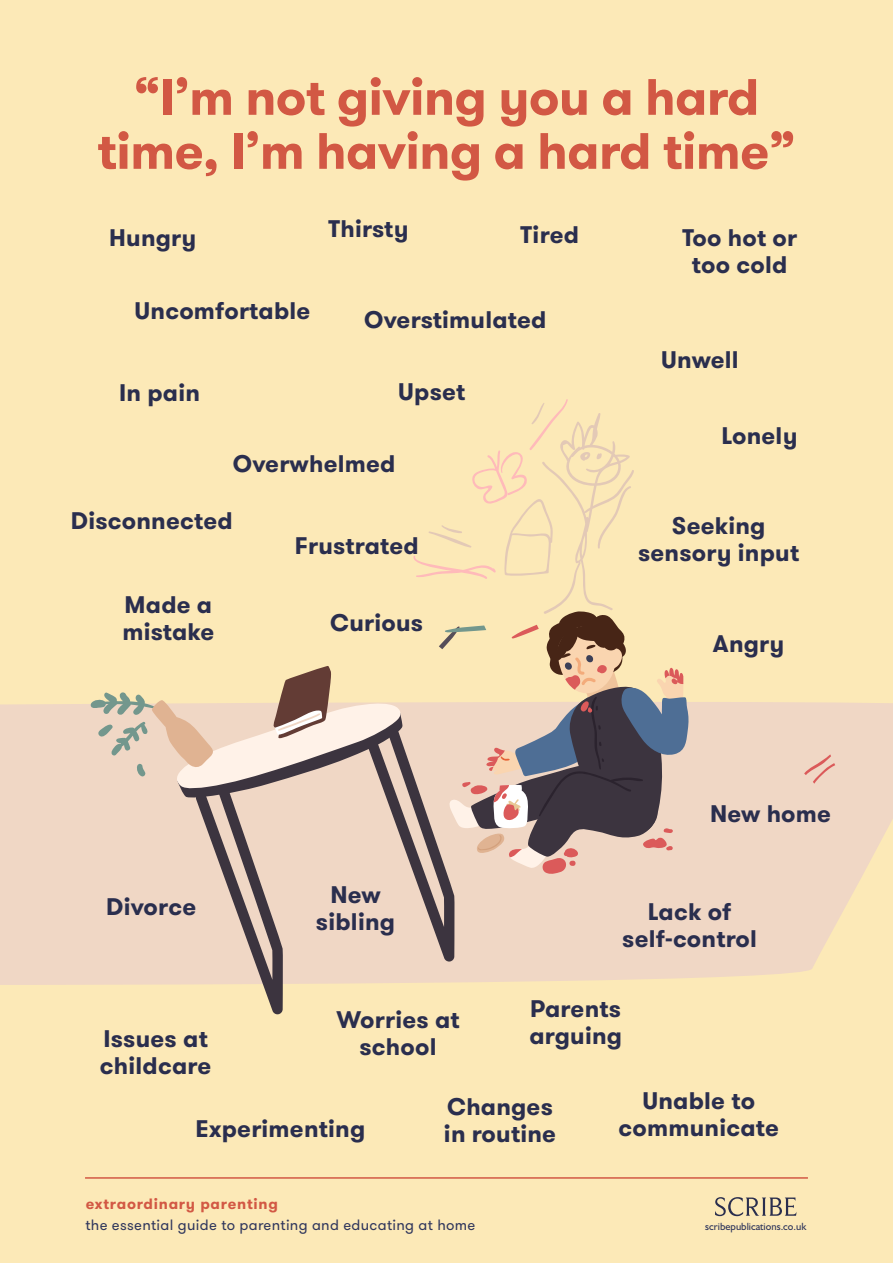
<style>
.page{position:relative;width:893px;height:1263px;background:#fce9b7}
.page>*{position:absolute;margin:0;border:0;box-sizing:border-box;transform-origin:0 0}
.Blurb_1{font:700 51px/54px "GT Walsheim";letter-spacing:-.01em;color:#d25844;text-align:center}
.Blurb_2{font:700 24px/27px "GT Walsheim";letter-spacing:.01em;color:#2a2e4e;text-align:center}
.t1{font:15px "GT Walsheim";letter-spacing:.02em;color:#2f365c}
.t2{font:700 15px "GT Walsheim";letter-spacing:.05em;color:#d25844}
.t3{font:10.5px "Humanist 521 BT";color:#2f365c}
</style>
<div class="page">
<svg style="left:715px;top:1197px;width:82px;height:19px"></svg>
<hr style="left:85px;top:1177px;width:723px;height:2px;background:#d25844">
<svg style="left:0;top:702px;width:893px;height:283px;background:#f1d8c3"></svg>
<svg style="left:804px;top:754px;width:31px;height:30px"></svg>
<svg style="left:90px;top:399px;width:599px;height:615px"></svg>
<p class="Blurb_1" style="left:97px;top:70px;width:700px">“I’m not giving you a hard time, I’m having a hard time”</p>
<p class="Blurb_2" style="left:109px;top:224px;width:89px">Hungry</p>
<p class="Blurb_2" style="left:328px;top:215px;width:82px">Thirsty</p>
<p class="Blurb_2" style="left:520px;top:222px;width:60px">Tired</p>
<p class="Blurb_2" style="left:135px;top:298px;width:177px">Uncomfortable</p>
<p class="Blurb_2" style="left:364px;top:307px;width:184px">Overstimulated</p>
<p class="Blurb_2" style="left:119px;top:379px;width:82px">In pain</p>
<p class="Blurb_2" style="left:398px;top:378px;width:69px">Upset</p>
<p class="Blurb_2" style="left:233px;top:450px;width:164px">Overwhelmed</p>
<p class="Blurb_2" style="left:71px;top:507px;width:163px">Disconnected</p>
<p class="Blurb_2" style="left:122px;top:591px;width:93px;text-align:left">Made a mistake</p>
<p class="Blurb_2" style="left:295px;top:532px;width:125px">Frustrated</p>
<p class="Blurb_2" style="left:330px;top:609px;width:94px">Curious</p>
<p class="Blurb_2" style="left:682px;top:224px;width:117px">Too hot or too cold</p>
<p class="Blurb_2" style="left:661px;top:347px;width:79px">Unwell</p>
<p class="Blurb_2" style="left:721px;top:422px;width:77px">Lonely</p>
<p class="Blurb_2" style="left:638px;top:513px;width:163px">Seeking sensory input</p>
<p class="Blurb_2" style="left:713px;top:631px;width:73px">Angry</p>
<p class="Blurb_2" style="left:106px;top:893px;width:91px">Divorce</p>
<p class="Blurb_2" style="left:316px;top:881px;width:81px">New sibling</p>
<p class="Blurb_2" style="left:710px;top:800px;width:122px">New home</p>
<p class="Blurb_2" style="left:622px;top:898px;width:136px">Lack of self-control</p>
<p class="Blurb_2" style="left:100px;top:1025px;width:113px;text-align:left">Issues at childcare</p>
<p class="Blurb_2" style="left:336px;top:1006px;width:125px">Worries at school</p>
<p class="Blurb_2" style="left:529px;top:996px;width:94px;text-align:left">Parents arguing</p>
<p class="Blurb_2" style="left:196px;top:1115px;width:171px">Experimenting</p>
<p class="Blurb_2" style="left:444px;top:1093px;width:114px;text-align:left">Changes in routine</p>
<p class="Blurb_2" style="left:619px;top:1087px;width:162px">Unable to communicate</p>
<p class="t2" style="left:86px;top:1193px;width:194px">extraordinary parenting</p>
<p class="t1" style="left:86px;top:1215px;width:391px">the essential guide to parenting and educating at home</p>
<p class="t3" style="left:705px;top:1219px;width:103px">scribepublications.co.uk</p>
</div>
